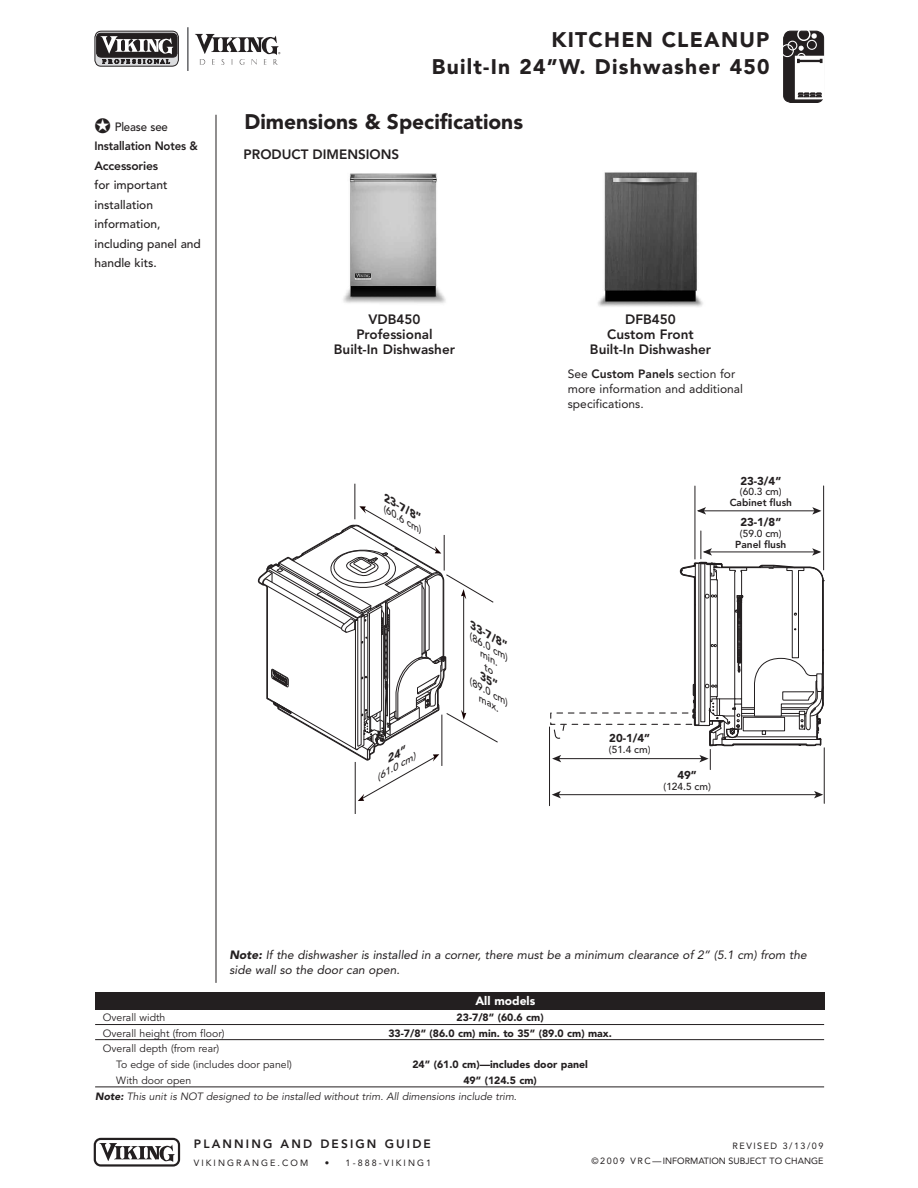
<style>
.page{position:relative;width:918px;height:1188px;background:#fff}
.page>*{position:absolute;margin:0;border:0;box-sizing:border-box;transform-origin:0 0}
.t1{font:900 21px/27px "Avenir";letter-spacing:.06em;color:#231f20;text-align:right}
.t2{font:900 21px "Avenir";color:#231f20}
.t3{font:800 13.5px/15px "Avenir";color:#231f20;text-align:center}
.t4{font:italic 12px/15px "Avenir";color:#231f20}
.t5{font:12px/15px "Avenir";color:#231f20}
.t6{font:500 12px/19.5px "Avenir";color:#231f20}
.t7{font:800 12px/19.5px "Avenir";letter-spacing:-.01em;color:#231f20;scale:.95 1}
.t8{font:800 12px "Avenir";letter-spacing:.175em;color:#231f20}
.t9{font:900 12px "Avenir";color:#fff}
.t10{font:900 11.4px "Avenir";color:#231f20}
.t11{font:10.5px/15.8px "Avenir";color:#231f20}
.t12{font:italic 10.5px/15.8px "Avenir";color:#231f20}
.t13{font:900 10.5px "Avenir";color:#231f20}
.t14{font:italic 900 10.35px "Avenir";color:#231f20;scale:1.15 1}
.t15{font:500 10.2px "Avenir";color:#231f20}
.t16{font:800 10.2px "Avenir";color:#231f20}
.t17{font:italic 500 9.15px "Avenir";color:#231f20;scale:1.15 1}
.t18{font:9px/15px "Avenir";color:#231f20;text-align:right}
.t19{font:9px "Avenir";letter-spacing:.23em;color:#231f20}
.s1{font-weight:500}
.s2{font-weight:800}
.s3{font-weight:900}
.s4{font-weight:900;font-style:normal}
</style>
<div class="page">
<hr style="left:216px;top:115px;width:1px;height:868px;background:#231f20">
<hr style="left:187px;top:27px;width:2px;height:44px;background:#6c6d70">
<svg style="left:195px;top:34px;width:85px;height:31px"></svg>
<svg style="left:95px;top:30px;width:84px;height:37px;background:#706e6f"></svg>
<svg style="left:94px;top:1138px;width:86px;height:29px"></svg>
<svg style="left:783px;top:30px;width:41px;height:73px"></svg>
<hr style="left:354px;top:484px;width:1px;height:35px;background:#231f20">
<hr style="left:355px;top:762px;width:1px;height:52px;background:#231f20">
<div style="left:95px;top:992px;width:729px;height:18px;background:#231f20"></div>
<hr style="left:95px;top:1024px;width:729px;height:1px;background:#231f20">
<hr style="left:95px;top:1039px;width:729px;height:1px;background:#231f20">
<hr style="left:95px;top:1087px;width:729px;height:1px;background:#231f20">
<hr style="left:823px;top:486px;width:1px;height:84px;background:#231f20">
<hr style="left:695px;top:486px;width:1px;height:73px;background:#231f20">
<hr style="left:698px;top:510px;width:121px;height:1px;background:#231f20">
<svg style="left:697px;top:507px;width:9px;height:8px"></svg>
<svg style="left:812px;top:507px;width:9px;height:8px"></svg>
<hr style="left:824px;top:748px;width:1px;height:55px;background:#231f20">
<hr style="left:549px;top:727px;width:1px;height:79px;background:#231f20">
<svg style="left:550px;top:531px;width:275px;height:239px"></svg>
<hr style="left:557px;top:794px;width:263px;height:1px;background:#231f20">
<svg style="left:552px;top:791px;width:9px;height:7px"></svg>
<svg style="left:814px;top:791px;width:9px;height:7px"></svg>
<img style="left:343px;top:173px;width:103px;height:131px">
<img style="left:598px;top:172px;width:105px;height:135px">
<svg style="left:259px;top:506px;width:239px;height:295px"></svg>
<p class="t7" style="left:94px;top:118px;width:111px">✪ <span class="s1">Please see<br></span>Installation Notes &amp;<br>Accessories</p>
<p class="t6" style="left:94px;top:176px;width:108px">for important installation information, including panel and handle kits.</p>
<h1 class="t1" style="left:432px;top:28px;width:339px">KITCHEN CLEANUP<br>Built-In 24”W. Dishwasher 450</h1>
<h1 class="t2" style="left:244px;top:113px;width:280px">Dimensions &amp; Specifications</h1>
<p class="t3" style="left:244px;top:148px;width:157px">PRODUCT DIMENSIONS</p>
<p class="t3" style="left:334px;top:313px;width:123px">VDB450<br>Professional<br>Built-In Dishwasher</p>
<p class="t3" style="left:590px;top:313px;width:123px">DFB450<br>Custom Front<br>Built-In Dishwasher</p>
<p class="t14" style="left:388px;top:494px;width:39px;rotate:30deg">23-7/8”</p>
<p class="t17" style="left:387px;top:506px;width:40px;rotate:30deg">(60.6 cm)</p>
<p class="t17" style="left:375px;top:775px;width:40px;rotate:-30deg">(61.0 cm)</p>
<p class="t14" style="left:474px;top:621px;width:39px;rotate:30deg">33-7/8”</p>
<p class="t17" style="left:473px;top:633px;width:40px;rotate:30deg">(86.0 cm)</p>
<p class="t17" style="left:484px;top:650px;width:19px;rotate:30deg">min.</p>
<p class="t17" style="left:473px;top:678px;width:40px;rotate:30deg">(89.0 cm)</p>
<p class="t17" style="left:482px;top:695px;width:22px;rotate:30deg">max.</p>
<p class="t5" style="left:568px;top:367px;width:177px">See <span class="s2">Custom Panels</span> section for more information and additional specifications.</p>
<p class="t10" style="left:740px;top:476px;width:42px">23-3/4”</p>
<p class="t15" style="left:740px;top:488px;width:43px">(60.3 cm)</p>
<p class="t16" style="left:730px;top:498px;width:64px">Cabinet flush</p>
<p class="t10" style="left:740px;top:518px;width:42px">23-1/8”</p>
<p class="t15" style="left:740px;top:530px;width:43px">(59.0 cm)</p>
<p class="t16" style="left:735px;top:540px;width:53px">Panel flush</p>
<p class="t10" style="left:609px;top:733px;width:42px">20-1/4”</p>
<p class="t15" style="left:609px;top:745px;width:43px">(51.4 cm)</p>
<p class="t10" style="left:677px;top:770px;width:21px">49”</p>
<p class="t15" style="left:664px;top:782px;width:49px">(124.5 cm)</p>
<p class="t4" style="left:229px;top:948px;width:579px"><span class="s3">Note:</span> If the dishwasher is installed in a corner, there must be a minimum clearance of 2” (5.1 cm) from the side wall so the door can open.</p>
<p class="t9" style="left:475px;top:996px;width:61px">All models</p>
<p class="t11" style="left:103px;top:1010px;width:64px">Overall width</p>
<p class="t13" style="left:457px;top:1013px;width:89px">23-7/8” (60.6 cm)</p>
<p class="t11" style="left:103px;top:1026px;width:123px">Overall height (from floor)</p>
<p class="t13" style="left:388px;top:1029px;width:225px">33-7/8” (86.0 cm) min. to 35” (89.0 cm) max.</p>
<p class="t11" style="left:116px;top:1042px;width:177px;text-indent:-13px">Overall depth (from rear)<br>To edge of side (includes door panel)</p>
<p class="t13" style="left:412px;top:1060px;width:177px">24” (61.0 cm)—includes door panel</p>
<p class="t11" style="left:116px;top:1073px;width:77px">With door open</p>
<p class="t12" style="left:95px;top:1073px;width:443px;text-indent:368px"><span class="s4">49” (124.5 cm)<br></span><span class="s3">Note:</span> This unit is NOT designed to be installed without trim. All dimensions include trim.</p>
<p class="t8" style="left:194px;top:1139px;width:238px">PLANNING AND DESIGN GUIDE</p>
<p class="t19" style="left:194px;top:1159px;width:116px">VIKINGRANGE.COM</p>
<p class="t19" style="left:325px;top:1159px;width:108px">• 1-888-VIKING1</p>
<p class="t18" style="left:592px;top:1139px;width:233px">REVISED 3/13/09<br>© 2 0 0 9 V R C — INFORMATION SUBJECT TO CHANGE</p>
</div>
